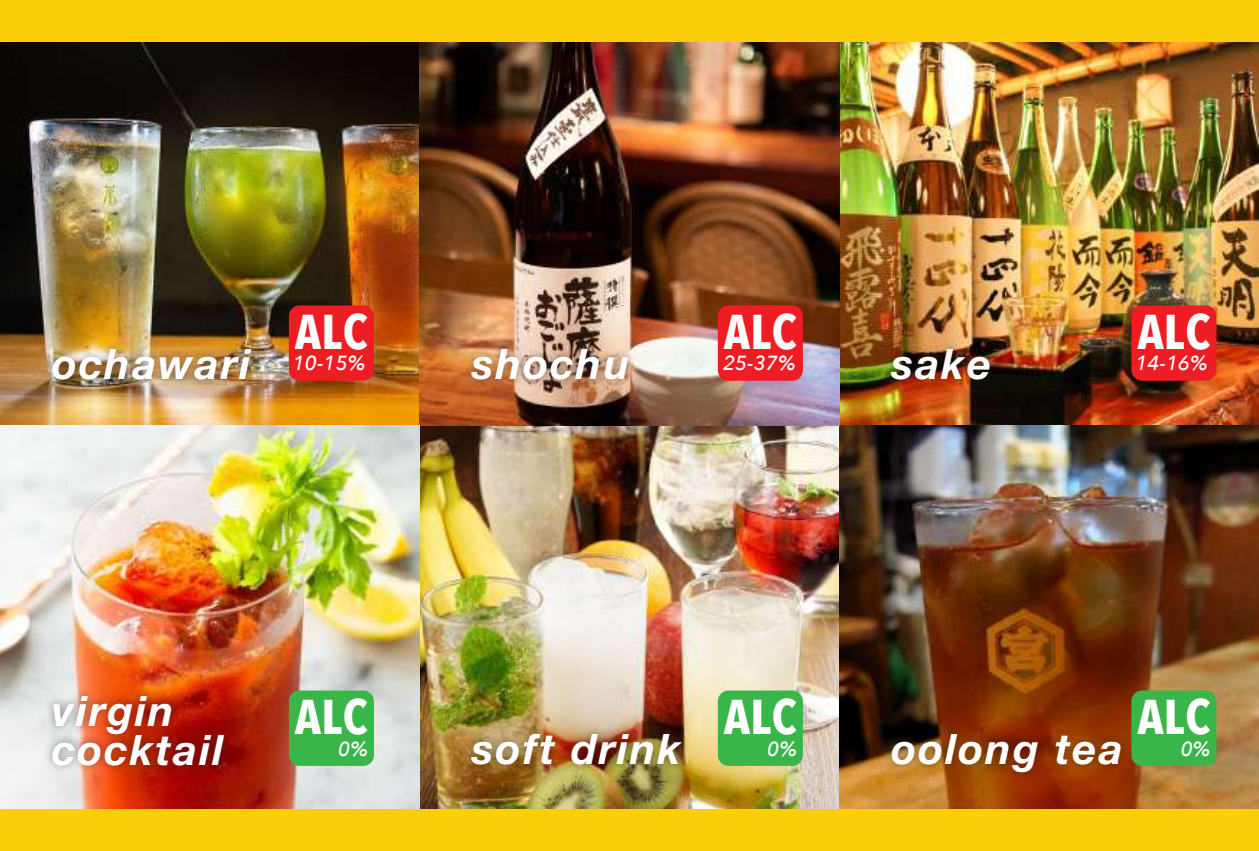
<style>
.page{position:relative;width:1259px;height:851px;background:#fff}
.page>*{position:absolute;margin:0;border:0;box-sizing:border-box;transform-origin:0 0}
.t1{font:700 48.6px "Avenir Next Condensed";letter-spacing:.01em;color:#fff}
.t2{font:italic 700 42px/39px "Helvetica Neue LT Std";letter-spacing:.05em;color:#fff}
.t3{font:italic 500 20.4px "Avenir Next";color:#fff}
</style>
<div class="page">
<div style="left:0;top:0;width:1259px;height:850px;background:#fbcd0b"></div>
<img style="left:1px;top:43px;width:1258px;height:765px">
<img style="left:0;top:43px;width:1px;height:382px">
<img style="left:0;top:425px;width:1px;height:383px">
<div style="left:43px;top:340px;width:217px;height:48px;background:#231f20;opacity:.5"></div>
<div style="left:463px;top:340px;width:174px;height:48px;background:#231f20;opacity:.5"></div>
<div style="left:882px;top:340px;width:116px;height:48px;background:#231f20;opacity:.5"></div>
<div style="left:43px;top:687px;width:189px;height:86px;background:#231f20;opacity:.5"></div>
<div style="left:463px;top:725px;width:228px;height:48px;background:#231f20;opacity:.5"></div>
<div style="left:882px;top:725px;width:247px;height:56px;background:#231f20;opacity:.5"></div>
<div style="left:289px;top:305px;width:85px;height:75px;background:#ee1d23;border-radius:11px"></div>
<div style="left:718px;top:305px;width:85px;height:75px;background:#ee1d23;border-radius:11px"></div>
<div style="left:1131px;top:305px;width:85px;height:75px;background:#ee1d23;border-radius:11px"></div>
<div style="left:289px;top:690px;width:85px;height:75px;background:#3ab54a;border-radius:11px"></div>
<div style="left:718px;top:690px;width:85px;height:75px;background:#3ab54a;border-radius:11px"></div>
<div style="left:1131px;top:690px;width:85px;height:75px;background:#3ab54a;border-radius:11px"></div>
<p class="t1" style="left:295px;top:301px;width:74px">ALC</p>
<p class="t3" style="left:293px;top:346px;width:74px">10-15%</p>
<p class="t1" style="left:724px;top:301px;width:74px">ALC</p>
<p class="t3" style="left:723px;top:346px;width:74px">25-37%</p>
<p class="t2" style="left:52px;top:343px;width:200px">ochawari</p>
<p class="t2" style="left:472px;top:343px;width:159px">shochu</p>
<p class="t2" style="left:891px;top:343px;width:101px">sake</p>
<p class="t1" style="left:1137px;top:301px;width:74px">ALC</p>
<p class="t3" style="left:1135px;top:346px;width:74px">14-16%</p>
<p class="t2" style="left:52px;top:690px;width:173px">virgin cocktail</p>
<p class="t1" style="left:295px;top:686px;width:74px">ALC</p>
<p class="t3" style="left:338px;top:731px;width:31px">0%</p>
<p class="t1" style="left:724px;top:686px;width:74px">ALC</p>
<p class="t3" style="left:767px;top:731px;width:31px">0%</p>
<p class="t2" style="left:472px;top:728px;width:211px">soft drink</p>
<p class="t2" style="left:891px;top:728px;width:233px">oolong tea</p>
<p class="t1" style="left:1137px;top:686px;width:74px">ALC</p>
<p class="t3" style="left:1180px;top:731px;width:31px">0%</p>
</div>
